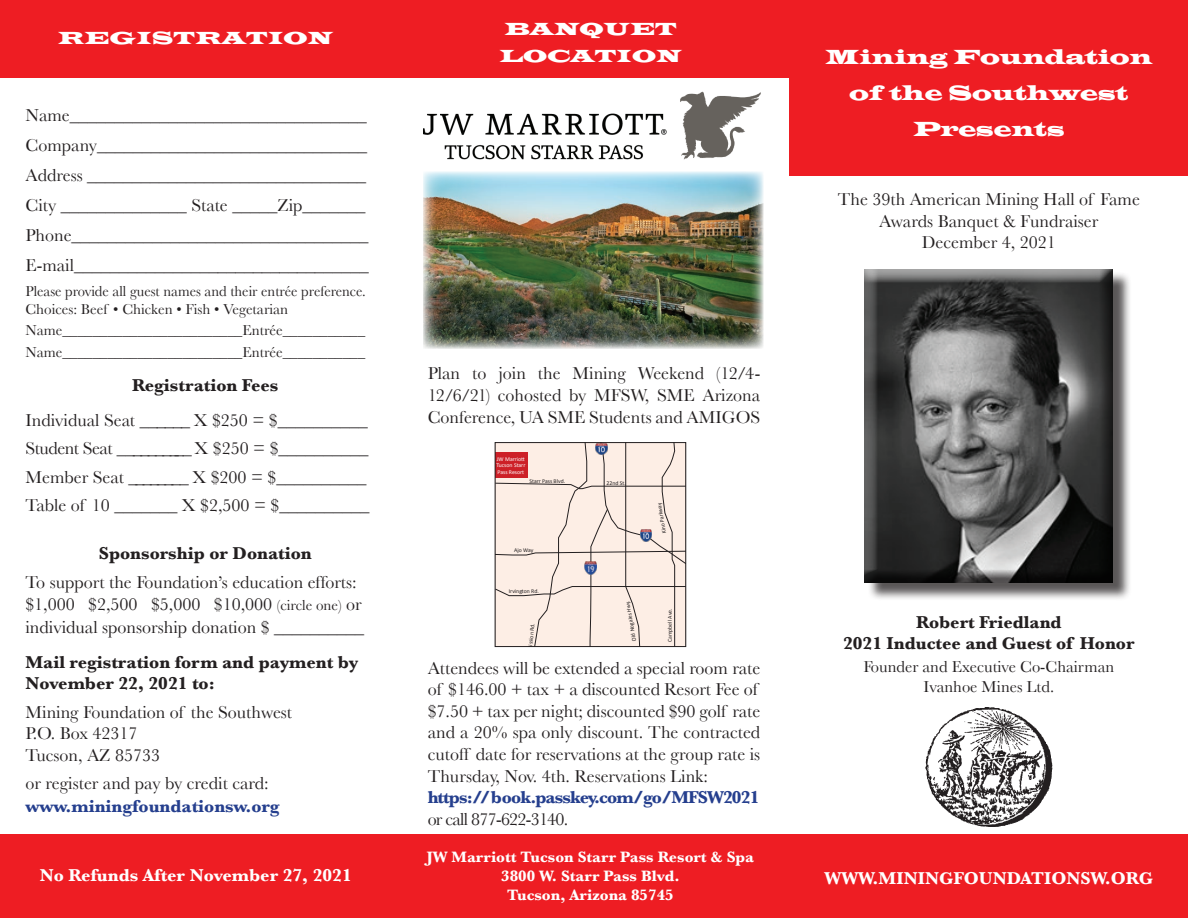
<style>
.page{position:relative;width:1188px;height:918px;background:#fff}
.page>*{position:absolute;margin:0;border:0;box-sizing:border-box;transform-origin:0 0}
.t1{font:21px/36px "Latin Wide";letter-spacing:-.01em;color:#fff;text-align:center;scale:.96 1}
.t2{font:18px/21.6px "Baskerville";color:#231f20}
.t3{font:700 18px/21.6px "Baskerville";color:#231f20;text-align:center}
.t4{font:700 18px "Baskerville";color:#fff}
.t5{font:700 18px "Baskerville";letter-spacing:-.035em;color:#253f8e}
.t6{font:18px/27px "Latin Wide";color:#fff}
.t7{font:700 18px "Baskerville";color:#253f8e}
.t8{font:18px "Baskerville";letter-spacing:-.04em;color:#231f20}
.t9{font:16.5px/19.8px "Baskerville";color:#231f20;text-align:center}
.t10{font:700 15.75px/18.9px "Baskerville";color:#fff;text-align:center}
.t11{font:15px/18px "Baskerville";color:#231f20}
.t12{font:6.6px "Calibri";color:#231f20}
.t13{font:5.85px "Calibri";color:#231f20}
.t14{font:5.85px/6.6px "Calibri";color:#fff;text-align:justify}
.s1{font-size:15px}
</style>
<div class="page">
<div style="left:0;top:0;width:1188px;height:77px;background:#ee1d23"></div>
<div style="left:790px;top:1px;width:398px;height:175px;background:#ee1d23"></div>
<div style="left:0;top:835px;width:1188px;height:83px;background:#ee1d23"></div>
<div style="left:867px;top:271px;width:264px;height:330px;background:#231f20;opacity:.75"></div>
<div style="left:865px;top:270px;width:248px;height:313px;background:#231f20;opacity:.75"></div>
<img style="left:424px;top:113px;width:243px;height:47px">
<img style="left:925px;top:707px;width:128px;height:120px">
<img style="left:423px;top:172px;width:340px;height:177px">
<svg style="left:497px;top:444px;width:187px;height:201px;background:#f2e0d8"></svg>
<div style="left:495px;top:442px;width:191px;height:205px;border:1px solid #231f20"></div>
<img style="left:680px;top:91px;width:81px;height:69px">
<p class="t6" style="left:58px;top:24px;width:277px">REGISTRATION</p>
<p class="t2" style="left:26px;top:100px;width:345px;line-height:30px">Name_________________________________ Company______________________________ Address _______________________________ City ______________ State _____Zip_______ Phone_________________________________ E-mail_________________________________</p>
<p class="t11" style="left:26px;top:282px;width:342px">Please provide all guest names and their entrée preference.<br>Choices: Beef • Chicken • Fish • Vegetarian</p>
<p class="t11" style="left:26px;top:319px;width:341px;line-height:21.6px">Name________________________Entrée___________<br>Name________________________Entrée___________</p>
<p class="t3" style="left:132px;top:374px;width:148px">Registration Fees</p>
<p class="t2" style="left:26px;top:406px;width:345px;line-height:28.5px">Individual Seat ______ X $250 = $__________ Student Seat __________ X $250 = $__________ Member Seat ________ X $200 = $__________ Table of 10 _______ X $2,500 = $__________</p>
<p class="t3" style="left:99px;top:542px;width:214px">Sponsorship or Donation</p>
<p class="t2" style="left:25px;top:571px;width:340px;line-height:22.5px">To support the Foundation’s education efforts: $1,000 $2,500 $5,000 $10,000 <span class="s1">(circle one)</span> or individual sponsorship donation $ __________</p>
<p class="t3" style="left:25px;top:651px;width:334px;text-align:left">Mail registration form and payment by<br>November 22, 2021 to:</p>
<p class="t2" style="left:25px;top:701px;width:268px">Mining Foundation of the Southwest<br>P.O. Box 42317<br>Tucson, AZ 85733</p>
<p class="t2" style="left:25px;top:773px;width:245px">or register and pay by credit card:</p>
<p class="t7" style="left:25px;top:795px;width:256px">www.miningfoundationsw.org</p>
<p class="t4" style="left:40px;top:864px;width:314px">No Refunds After November 27, 2021</p>
<p class="t6" style="left:499px;top:15px;width:184px">BANQUET<br>LOCATION</p>
<p class="t2" style="left:428px;top:363px;width:334px;text-align:justify">Plan to join the Mining Weekend (12/4- 12/6/21) cohosted by MFSW, SME Arizona Conference, UA SME Students and AMIGOS</p>
<p class="t14" style="left:496px;top:455px;width:31px">JW Marriott Tucson Starr Pass Resort</p>
<p class="t13" style="left:529px;top:477px;width:37px">Starr Pass Blvd.</p>
<p class="t13" style="left:514px;top:547px;width:21px">Ajo Way</p>
<p class="t13" style="left:509px;top:587px;width:32px">Irvington Rd.</p>
<p class="t13" style="left:526px;top:650px;width:29px;rotate:-84deg">Mission Rd.</p>
<p class="t13" style="left:606px;top:480px;width:21px">22nd St.</p>
<p class="t13" style="left:660px;top:534px;width:33px;rotate:-99deg">Kino Parkway</p>
<p class="t13" style="left:631px;top:642px;width:43px;rotate:-100deg">Old Nogales Hwy.</p>
<p class="t13" style="left:666px;top:642px;width:35px;rotate:-90deg">Campbell Ave.</p>
<p class="t2" style="left:428px;top:657px;width:334px">Attendees will be extended a special room rate of $146.00 + tax + a discounted Resort Fee of $7.50 + tax per night; discounted $90 golf rate and a 20% spa only discount. The contracted cutoff date for reservations at the group rate is Thursday, Nov. 4th. Reservations Link:</p>
<p class="t5" style="left:428px;top:787px;width:333px">https://book.passkey.com/go/MFSW2021</p>
<p class="t8" style="left:428px;top:808px;width:142px">or call 877-622-3140.</p>
<p class="t12" style="left:655px;top:663px;width:21px">Airport</p>
<p class="t10" style="left:427px;top:847px;width:329px">JW Marriott Tucson Starr Pass Resort &amp; Spa<br>3800 W. Starr Pass Blvd.<br>Tucson, Arizona 85745</p>
<p class="t1" style="left:825px;top:39px;width:342px">Mining Foundation of the Southwest<br>Presents</p>
<p class="t2" style="left:838px;top:188px;width:304px;text-align:center">The 39th American Mining Hall of Fame<br>Awards Banquet &amp; Fundraiser<br>December 4, 2021</p>
<p class="t3" style="left:843px;top:611px;width:293px">Robert Friedland<br>2021 Inductee and Guest of Honor</p>
<p class="t9" style="left:863px;top:657px;width:252px">Founder and Executive Co-Chairman<br>Ivanhoe Mines Ltd.</p>
<p class="t4" style="left:825px;top:867px;width:330px">WWW.MININGFOUNDATIONSW.ORG</p>
</div>
